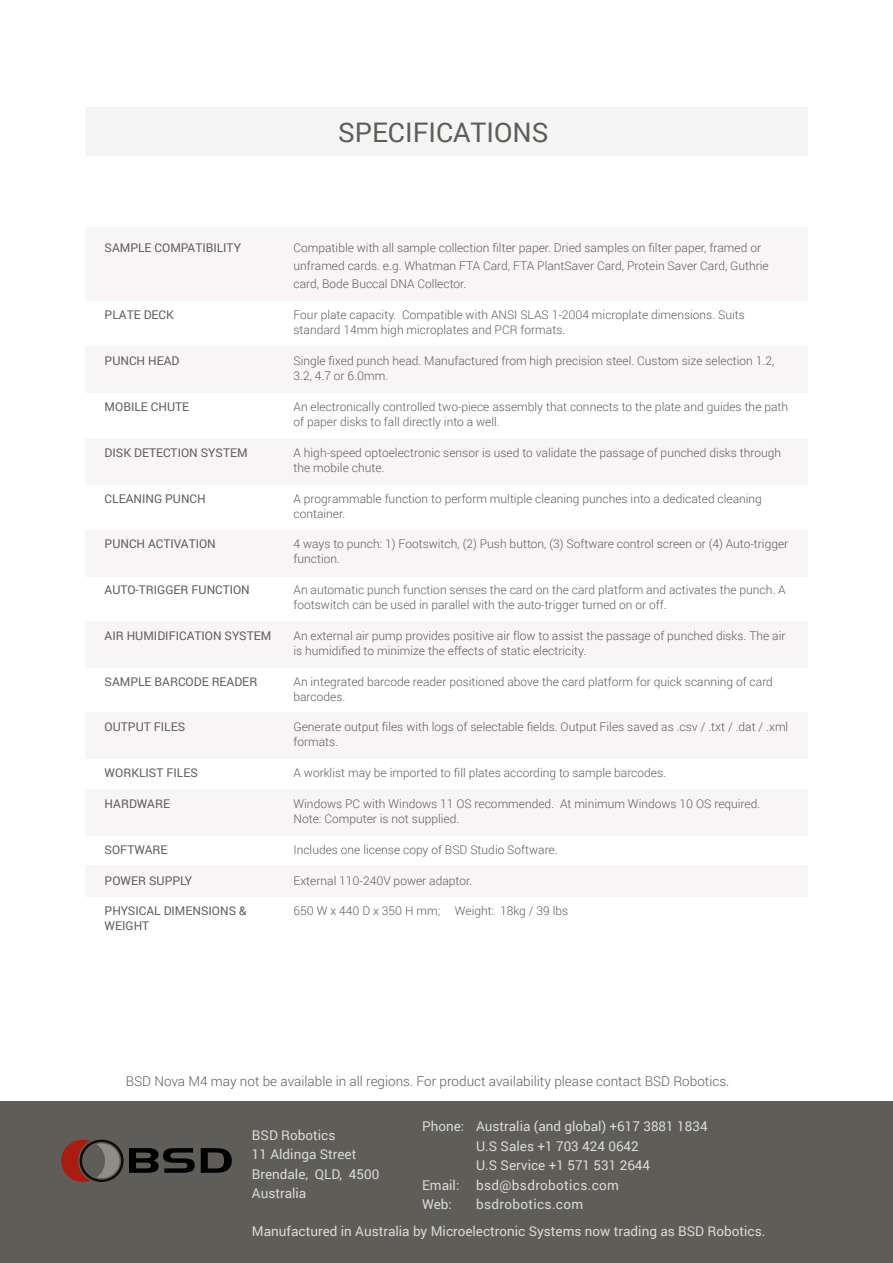
<style>
.page{position:relative;width:893px;height:1263px;background:#fff}
.page>*{position:absolute;margin:0;border:0;box-sizing:border-box;transform-origin:0 0}
.t1{font:27px "Roboto";color:#5f5d58}
.t2{font:13.5px/19.5px "Roboto";color:#dadada}
.t3{font:300 13.5px "Roboto";color:#5f5d58}
.t4{font:13.5px "Roboto";letter-spacing:.025em;color:#dadada}
.t5{font:300 12px/15px "Roboto";color:#5f5d58}
.t6{font:12px/15px "Roboto";color:#5f5d58}
</style>
<div class="page">
<div style="left:85px;top:227px;width:723px;height:73px;background:#f7f5f6"></div>
<div style="left:85px;top:346px;width:723px;height:46px;background:#f7f5f6"></div>
<div style="left:85px;top:439px;width:723px;height:46px;background:#f7f5f6"></div>
<div style="left:85px;top:530px;width:723px;height:46px;background:#f7f5f6"></div>
<div style="left:85px;top:621px;width:723px;height:46px;background:#f7f5f6"></div>
<div style="left:85px;top:713px;width:723px;height:46px;background:#f7f5f6"></div>
<div style="left:85px;top:789px;width:723px;height:46px;background:#f7f5f6"></div>
<div style="left:85px;top:865px;width:723px;height:32px;background:#f7f5f6"></div>
<div style="left:85px;top:107px;width:723px;height:49px;background:#f6f5f5"></div>
<div style="left:0;top:1101px;width:893px;height:162px;background:#5f5d58"></div>
<svg style="left:201px;top:1148px;width:31px;height:25px"></svg>
<svg style="left:61px;top:1139px;width:134px;height:43px"></svg>
<h1 class="t1" style="left:338px;top:113px;width:212px">SPECIFICATIONS</h1>
<p class="t6" style="left:105px;top:240px;width:138px">SAMPLE COMPATIBILITY</p>
<p class="t5" style="left:293px;top:238px;width:477px;line-height:18px">Compatible with all sample collection filter paper. Dried samples on filter paper, framed or unframed cards. e.g. Whatman FTA Card, FTA PlantSaver Card, Protein Saver Card, Guthrie card, Bode Buccal DNA Collector.</p>
<p class="t6" style="left:105px;top:307px;width:71px">PLATE DECK</p>
<p class="t5" style="left:293px;top:307px;width:453px">Four plate capacity. Compatible with ANSI SLAS 1-2004 microplate dimensions. Suits standard 14mm high microplates and PCR formats.</p>
<p class="t6" style="left:105px;top:353px;width:76px">PUNCH HEAD</p>
<p class="t5" style="left:293px;top:353px;width:482px">Single fixed punch head. Manufactured from high precision steel. Custom size selection 1.2,<br>3.2, 4.7 or 6.0mm.</p>
<p class="t6" style="left:105px;top:399px;width:86px">MOBILE CHUTE</p>
<p class="t5" style="left:293px;top:399px;width:496px">An electronically controlled two-piece assembly that connects to the plate and guides the path of paper disks to fall directly into a well.</p>
<p class="t6" style="left:105px;top:444px;width:144px">DISK DETECTION SYSTEM</p>
<p class="t5" style="left:293px;top:445px;width:489px">A high-speed optoelectronic sensor is used to validate the passage of punched disks through the mobile chute.</p>
<p class="t6" style="left:105px;top:490px;width:103px">CLEANING PUNCH</p>
<p class="t5" style="left:293px;top:490px;width:470px">A programmable function to perform multiple cleaning punches into a dedicated cleaning container.</p>
<p class="t6" style="left:105px;top:536px;width:113px">PUNCH ACTIVATION</p>
<p class="t5" style="left:293px;top:536px;width:496px">4 ways to punch: 1) Footswitch, (2) Push button, (3) Software control screen or (4) Auto-trigger function.</p>
<p class="t6" style="left:105px;top:582px;width:147px">AUTO-TRIGGER FUNCTION</p>
<p class="t5" style="left:293px;top:582px;width:494px">An automatic punch function senses the card on the card platform and activates the punch. A footswitch can be used in parallel with the auto-trigger turned on or off.</p>
<p class="t6" style="left:105px;top:628px;width:168px">AIR HUMIDIFICATION SYSTEM</p>
<p class="t5" style="left:293px;top:628px;width:493px">An external air pump provides positive air flow to assist the passage of punched disks. The air is humidified to minimize the effects of static electricity.</p>
<p class="t6" style="left:105px;top:673px;width:154px">SAMPLE BARCODE READER</p>
<p class="t5" style="left:293px;top:673px;width:481px">An integrated barcode reader positioned above the card platform for quick scanning of card barcodes.</p>
<p class="t6" style="left:105px;top:719px;width:82px">OUTPUT FILES</p>
<p class="t5" style="left:293px;top:719px;width:496px">Generate output files with logs of selectable fields. Output Files saved as .csv / .txt / .dat / .xml formats.</p>
<p class="t6" style="left:105px;top:765px;width:95px">WORKLIST FILES</p>
<p class="t5" style="left:293px;top:765px;width:374px">A worklist may be imported to fill plates according to sample barcodes.</p>
<p class="t6" style="left:105px;top:796px;width:67px">HARDWARE</p>
<p class="t5" style="left:293px;top:796px;width:468px">Windows PC with Windows 11 OS recommended. At minimum Windows 10 OS required.<br>Note: Computer is not supplied.</p>
<p class="t6" style="left:105px;top:841px;width:64px">SOFTWARE</p>
<p class="t5" style="left:293px;top:841px;width:266px">Includes one license copy of BSD Studio Software.</p>
<p class="t6" style="left:105px;top:872px;width:89px">POWER SUPPLY</p>
<p class="t5" style="left:293px;top:872px;width:180px">External 110-240V power adaptor.</p>
<p class="t6" style="left:105px;top:903px;width:144px">PHYSICAL DIMENSIONS &amp;<br>WEIGHT</p>
<p class="t5" style="left:293px;top:903px;width:276px">650 W x 440 D x 350 H mm; Weight: 18kg / 39 lbs</p>
<p class="t3" style="left:126px;top:1072px;width:605px">BSD Nova M4 may not be available in all regions. For product availability please contact BSD Robotics.</p>
<p class="t2" style="left:422px;top:1116px;width:287px">Phone: Australia (and global) +617 3881 1834</p>
<p class="t2" style="left:476px;top:1135px;width:164px">U.S Sales +1 703 424 0642</p>
<p class="t2" style="left:476px;top:1155px;width:176px">U.S Service +1 571 531 2644</p>
<p class="t4" style="left:422px;top:1175px;width:199px">Email: bsd@bsdrobotics.com</p>
<p class="t2" style="left:422px;top:1194px;width:31px">Web:</p>
<p class="t2" style="left:252px;top:1124px;width:129px">BSD Robotics<br>11 Aldinga Street<br>Brendale, QLD, 4500<br>Australia</p>
<p class="t2" style="left:252px;top:1190px;width:515px;line-height:26.8px;text-indent:224px">bsdrobotics.com<br>Manufactured in Australia by Microelectronic Systems now trading as BSD Robotics.</p>
</div>
